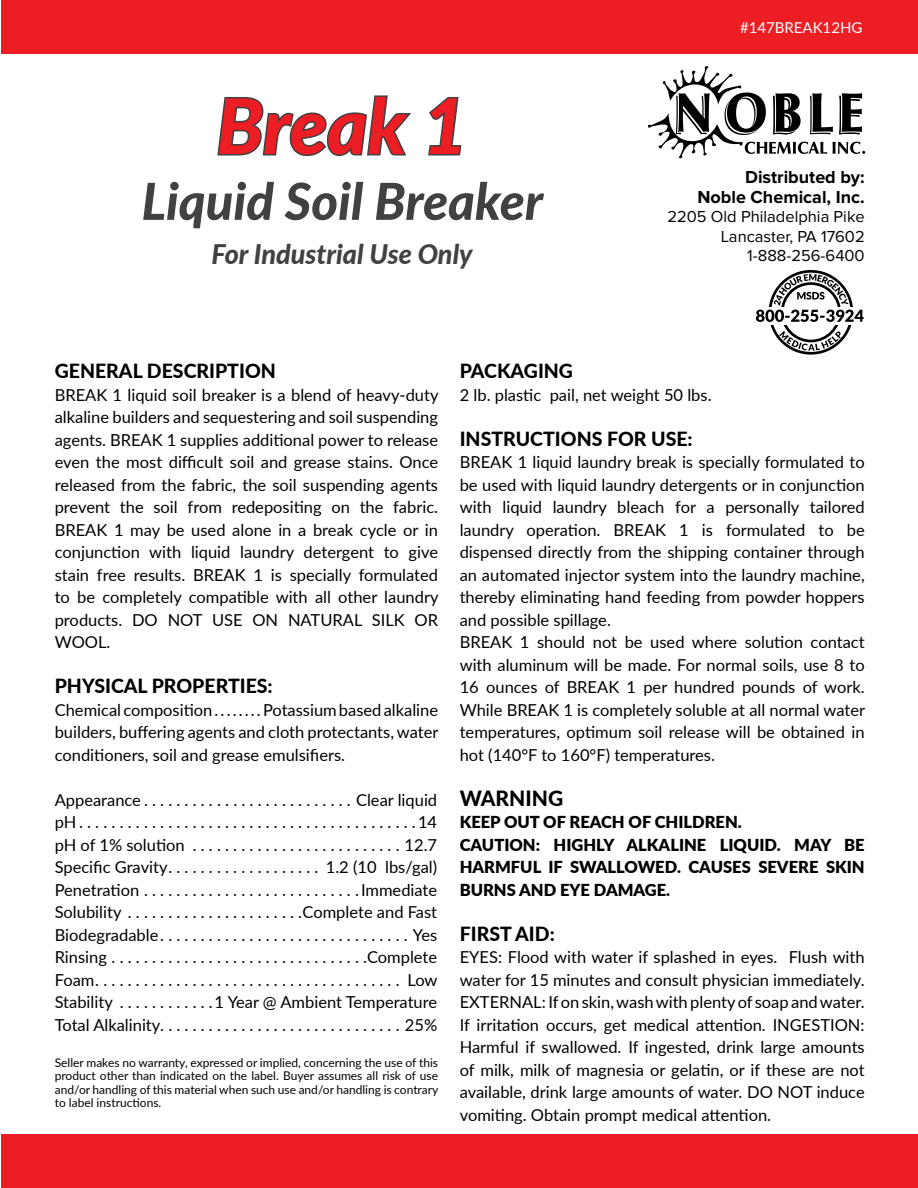
<style>
.page{position:relative;width:918px;height:1188px;background:#fff}
.page>*{position:absolute;margin:0;border:0;box-sizing:border-box;transform-origin:0 0}
.t1{font:italic 800 76.5px "Lato";letter-spacing:-.005em;color:#ed1d24}
.t2{font:italic 800 51px "Lato";color:#414042}
.t3{font:italic 800 27px "Lato";color:#414042}
.t4{font:800 21px "Lato";color:#000}
.t5{font:800 19.5px "Lato";color:#000}
.t6{font:700 18px/19.5px "Proxima Nova";color:#000;text-align:right}
.t7{font:16.5px/22.5px "Lato";color:#000;text-align:justify}
.t8{font:900 16.5px/22.5px "Lato";color:#000}
.t9{font:16.5px/19.5px "Proxima Nova";color:#000;text-align:right}
.t10{font:15px "Lato";color:#fff}
.t11{font:12px/13.5px "Lato";color:#000;text-align:justify}
</style>
<div class="page">
<div style="left:2px;top:1134px;width:916px;height:54px;background:#ed1d24"></div>
<div style="left:1px;top:0;width:917px;height:54px;background:#ed1d24"></div>
<svg style="left:756px;top:270px;width:108px;height:85px"></svg>
<svg style="left:648px;top:66px;width:217px;height:92px"></svg>
<svg style="left:217px;top:95px;width:194px;height:61px"></svg>
<svg style="left:428px;top:96px;width:34px;height:60px"></svg>
<h1 class="t1" style="left:216px;top:69px;width:252px">Break 1</h1>
<h2 class="t2" style="left:141px;top:163px;width:403px">Liquid Soil Breaker</h2>
<h3 class="t3" style="left:212px;top:234px;width:263px">For Industrial Use Only</h3>
<p class="t10" style="left:740px;top:17px;width:124px">#147BREAK12HG</p>
<p class="t6" style="left:698px;top:168px;width:169px">Distributed by:<br>Noble Chemical, Inc.</p>
<p class="t9" style="left:667px;top:207px;width:199px">2205 Old Philadelphia Pike<br>Lancaster, PA 17602<br>1-888-256-6400</p>
<p class="t5" style="left:55px;top:357px;width:223px">GENERAL DESCRIPTION</p>
<p class="t7" style="left:55px;top:383px;width:385px">BREAK 1 liquid soil breaker is a blend of heavy-duty alkaline builders and sequestering and soil suspending agents. BREAK 1 supplies additional power to release even the most difficult soil and grease stains. Once released from the fabric, the soil suspending agents prevent the soil from redepositing on the fabric.<br>BREAK 1 may be used alone in a break cycle or in conjunction with liquid laundry detergent to give stain free results. BREAK 1 is specially formulated to be completely compatible with all other laundry products. DO NOT USE ON NATURAL SILK OR WOOL.</p>
<p class="t5" style="left:55px;top:672px;width:219px">PHYSICAL PROPERTIES:</p>
<p class="t7" style="left:55px;top:698px;width:385px">Chemical composition . . . . . . . . Potassium based alkaline builders, buffering agents and cloth protectants, water conditioners, soil and grease emulsifiers.</p>
<p class="t7" style="left:55px;top:788px;width:384px">Appearance . . . . . . . . . . . . . . . . . . . . . . . . . . Clear liquid pH . . . . . . . . . . . . . . . . . . . . . . . . . . . . . . . . . . . . . . . . . 14 pH of 1% solution . . . . . . . . . . . . . . . . . . . . . . . . . . 12.7<br>Specific Gravity . . . . . . . . . . . . . . . . . . . 1.2 (10 lbs/gal)<br>Penetration . . . . . . . . . . . . . . . . . . . . . . . . . . Immediate Solubility . . . . . . . . . . . . . . . . . . . . . Complete and Fast Biodegradable . . . . . . . . . . . . . . . . . . . . . . . . . . . . . . . Yes Rinsing . . . . . . . . . . . . . . . . . . . . . . . . . . . . . . . Complete Foam . . . . . . . . . . . . . . . . . . . . . . . . . . . . . . . . . . . . . . Low Stability . . . . . . . . . . . 1 Year @ Ambient Temperature Total Alkalinity . . . . . . . . . . . . . . . . . . . . . . . . . . . . . . 25%</p>
<p class="t11" style="left:55px;top:1055px;width:385px">Seller makes no warranty, expressed or implied, concerning the use of this product other than indicated on the label. Buyer assumes all risk of use and/or handling of this material when such use and/or handling is contrary to label instructions.</p>
<p class="t5" style="left:460px;top:357px;width:115px">PACKAGING</p>
<p class="t7" style="left:460px;top:383px;width:253px">2 lb. plastic pail, net weight 50 lbs.</p>
<p class="t5" style="left:460px;top:424px;width:234px">INSTRUCTIONS FOR USE:</p>
<p class="t7" style="left:460px;top:450px;width:407px;text-align:left">BREAK 1 liquid laundry break is specially formulated to be used with liquid laundry detergents or in conjunction with liquid laundry bleach for a personally tailored laundry operation. BREAK 1 is formulated to be dispensed directly from the shipping container through an automated injector system into the laundry machine, thereby eliminating hand feeding from powder hoppers and possible spillage.<br>BREAK 1 should not be used where solution contact with aluminum will be made. For normal soils, use 8 to 16 ounces of BREAK 1 per hundred pounds of work.<br>While BREAK 1 is completely soluble at all normal water temperatures, optimum soil release will be obtained in hot (140°F to 160°F) temperatures.</p>
<p class="t4" style="left:460px;top:783px;width:105px">WARNING</p>
<p class="t8" style="left:460px;top:810px;width:407px">KEEP OUT OF REACH OF CHILDREN.<br>CAUTION: HIGHLY ALKALINE LIQUID. MAY BE HARMFUL IF SWALLOWED. CAUSES SEVERE SKIN BURNS AND EYE DAMAGE.</p>
<p class="t5" style="left:460px;top:919px;width:97px">FIRST AID:</p>
<p class="t7" style="left:460px;top:945px;width:407px">EYES: Flood with water if splashed in eyes. Flush with water for 15 minutes and consult physician immediately.<br>EXTERNAL: If on skin, wash with plenty of soap and water.<br>If irritation occurs, get medical attention. INGESTION:<br>Harmful if swallowed. If ingested, drink large amounts of milk, milk of magnesia or gelatin, or if these are not available, drink large amounts of water. DO NOT induce vomiting. Obtain prompt medical attention.</p>
</div>
